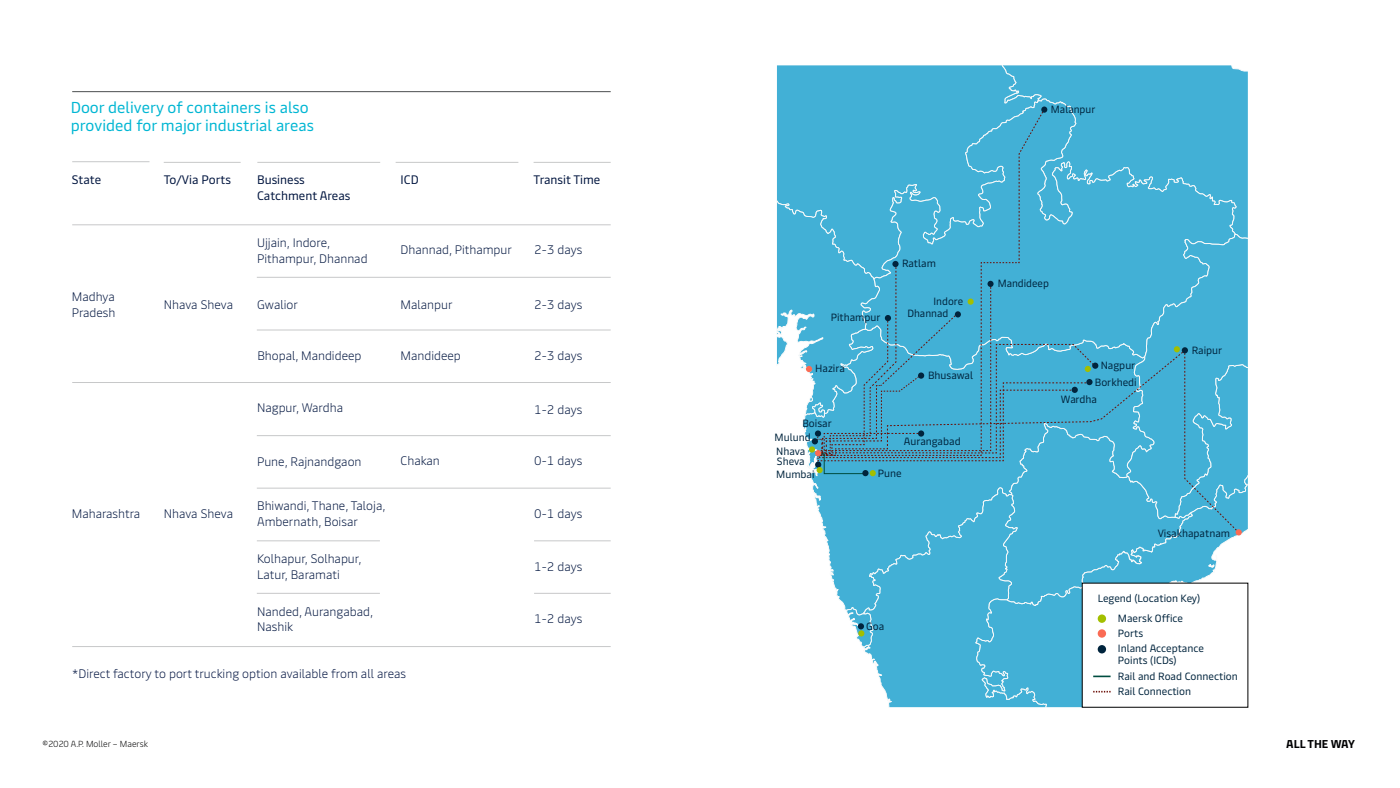
<style>
.page{position:relative;width:1400px;height:788px;background:#fff}
.page>*{position:absolute;margin:0;border:0;box-sizing:border-box;transform-origin:0 0}
.Maersk_Body_Copy{font:15.75px "Maersk Text Office";color:#00b6d3}
.t1{font:300 12.25px/15.8px "Maersk Text Office";color:#00153f}
.Maersk_Introduction{font:300 12.25px "Maersk Text Office";color:#001340}
.t2{font:12.25px "Maersk Text Office";color:#00153f}
.Maersk_Caption{font:700 11.38px "Maersk Text";color:#000002}
.t3{font:10.5px/12.5px "Maersk Text";color:#00243d}
.Maersk_Introduction-2{font:300 8.75px "Maersk Text";color:#000002}
</style>
<div class="page">
<svg style="left:777px;top:65px;width:471px;height:642px;background:#60bbda"></svg>
<hr style="left:72px;top:161px;width:78px;height:1px;background:#c7c8c9">
<hr style="left:72px;top:224px;width:539px;height:1px;background:#c7c8c9">
<hr style="left:257px;top:435px;width:354px;height:1px;background:#c7c8c9">
<hr style="left:257px;top:329px;width:354px;height:1px;background:#c7c8c9">
<hr style="left:257px;top:540px;width:123px;height:1px;background:#c7c8c9">
<hr style="left:534px;top:540px;width:77px;height:1px;background:#c7c8c9">
<hr style="left:257px;top:277px;width:354px;height:1px;background:#c7c8c9">
<hr style="left:257px;top:487px;width:354px;height:1px;background:#c7c8c9">
<hr style="left:72px;top:382px;width:539px;height:1px;background:#c7c8c9">
<hr style="left:257px;top:593px;width:123px;height:1px;background:#c7c8c9">
<hr style="left:534px;top:593px;width:77px;height:1px;background:#c7c8c9">
<hr style="left:72px;top:646px;width:539px;height:1px;background:#c7c8c9">
<hr style="left:534px;top:162px;width:77px;height:1px;background:#c7c8c9">
<hr style="left:164px;top:162px;width:77px;height:1px;background:#c7c8c9">
<hr style="left:257px;top:162px;width:123px;height:1px;background:#c7c8c9">
<hr style="left:396px;top:162px;width:122px;height:1px;background:#c7c8c9">
<hr style="left:72px;top:91px;width:539px;height:1px;background:#4b4e4f">
<p class="Maersk_Body_Copy" style="left:71px;top:94px;width:239px">Door delivery of containers is also</p>
<p class="Maersk_Body_Copy" style="left:71px;top:112px;width:245px">provided for major industrial areas</p>
<p class="t2" style="left:72px;top:170px;width:31px">State</p>
<p class="t1" style="left:72px;top:287px;width:45px">Madhya</p>
<p class="t1" style="left:72px;top:303px;width:45px">Pradesh</p>
<p class="t1" style="left:72px;top:504px;width:70px">Maharashtra</p>
<p class="t2" style="left:164px;top:170px;width:69px">To/Via Ports</p>
<p class="t2" style="left:257px;top:170px;width:49px">Business</p>
<p class="t2" style="left:257px;top:185px;width:95px">Catchment Areas</p>
<p class="t1" style="left:164px;top:295px;width:71px">Nhava Sheva</p>
<p class="t1" style="left:164px;top:504px;width:71px">Nhava Sheva</p>
<p class="t1" style="left:257px;top:233px;width:75px">Ujjain, Indore,</p>
<p class="t1" style="left:257px;top:249px;width:112px">Pithampur, Dhannad</p>
<p class="t1" style="left:257px;top:295px;width:42px">Gwalior</p>
<p class="t1" style="left:257px;top:346px;width:106px">Bhopal, Mandideep</p>
<p class="t1" style="left:257px;top:398px;width:87px">Nagpur, Wardha</p>
<p class="t1" style="left:257px;top:452px;width:106px">Pune, Rajnandgaon</p>
<p class="t1" style="left:257px;top:496px;width:130px">Bhiwandi, Thane, Taloja,<br>Ambernath, Boisar</p>
<p class="t1" style="left:257px;top:549px;width:106px">Kolhapur, Solhapur,</p>
<p class="t1" style="left:257px;top:564px;width:84px">Latur, Baramati</p>
<p class="t1" style="left:257px;top:601px;width:117px">Nanded, Aurangabad,</p>
<p class="t1" style="left:257px;top:617px;width:37px">Nashik</p>
<p class="t2" style="left:401px;top:170px;width:20px">ICD</p>
<p class="t2" style="left:534px;top:170px;width:68px">Transit Time</p>
<p class="t1" style="left:401px;top:240px;width:113px">Dhannad, Pithampur</p>
<p class="t1" style="left:534px;top:240px;width:50px">2-3 days</p>
<p class="t1" style="left:401px;top:295px;width:54px">Malanpur</p>
<p class="t1" style="left:534px;top:295px;width:50px">2-3 days</p>
<p class="t1" style="left:401px;top:346px;width:62px">Mandideep</p>
<p class="t1" style="left:534px;top:346px;width:50px">2-3 days</p>
<p class="t1" style="left:534px;top:400px;width:50px">1-2 days</p>
<p class="t1" style="left:401px;top:451px;width:41px">Chakan</p>
<p class="t1" style="left:534px;top:451px;width:50px">0-1 days</p>
<p class="t1" style="left:534px;top:503px;width:50px">0-1 days</p>
<p class="t1" style="left:534px;top:556px;width:50px">1-2 days</p>
<p class="t1" style="left:534px;top:609px;width:50px">1-2 days</p>
<p class="Maersk_Introduction" style="left:72px;top:662px;width:335px">*Direct factory to port trucking option available from all areas</p>
<p class="t3" style="left:1051px;top:102px;width:46px">Malanpur</p>
<p class="t3" style="left:831px;top:309px;width:51px">Pithampur</p>
<p class="t3" style="left:815px;top:360px;width:31px">Hazira</p>
<p class="t3" style="left:802px;top:416px;width:31px">Boisar</p>
<p class="t3" style="left:775px;top:430px;width:38px">Mulund</p>
<p class="t3" style="left:776px;top:445px;width:31px;line-height:9.6px">Nhava<br>Sheva</p>
<p class="t3" style="left:902px;top:256px;width:35px">Ratlam</p>
<p class="t3" style="left:907px;top:293px;width:57px;text-indent:26px">Indore<br>Dhannad</p>
<p class="t3" style="left:928px;top:367px;width:47px">Bhusawal</p>
<p class="t3" style="left:904px;top:433px;width:58px">Aurangabad</p>
<p class="t3" style="left:776px;top:466px;width:40px">Mumbai</p>
<p class="t3" style="left:878px;top:465px;width:25px">Pune</p>
<p class="t3" style="left:866px;top:618px;width:20px">Goa</p>
<p class="t3" style="left:998px;top:275px;width:53px">Mandideep</p>
<p class="t3" style="left:1101px;top:357px;width:36px">Nagpur</p>
<p class="t3" style="left:1095px;top:374px;width:43px">Borkhedi</p>
<p class="t3" style="left:1061px;top:392px;width:38px">Wardha</p>
<p class="t3" style="left:1192px;top:342px;width:32px">Raipur</p>
<p class="t3" style="left:1158px;top:525px;width:74px">Visakhapatnam</p>
<p class="t3" style="left:1098px;top:590px;width:104px">Legend (Location Key)</p>
<p class="t3" style="left:1118px;top:609px;width:67px;line-height:14.8px">Maersk Office<br>Ports</p>
<p class="t3" style="left:1118px;top:640px;width:88px;line-height:12.2px">Inland Acceptance<br>Points (ICDs)</p>
<p class="t3" style="left:1118px;top:668px;width:121px">Rail and Road Connection</p>
<p class="t3" style="left:1118px;top:683px;width:75px">Rail Connection</p>
<p class="Maersk_Introduction-2" style="left:42px;top:736px;width:107px">©2020 A.P. Moller – Maersk</p>
<p class="Maersk_Caption" style="left:1286px;top:734px;width:70px">ALL THE WAY</p>
</div>
